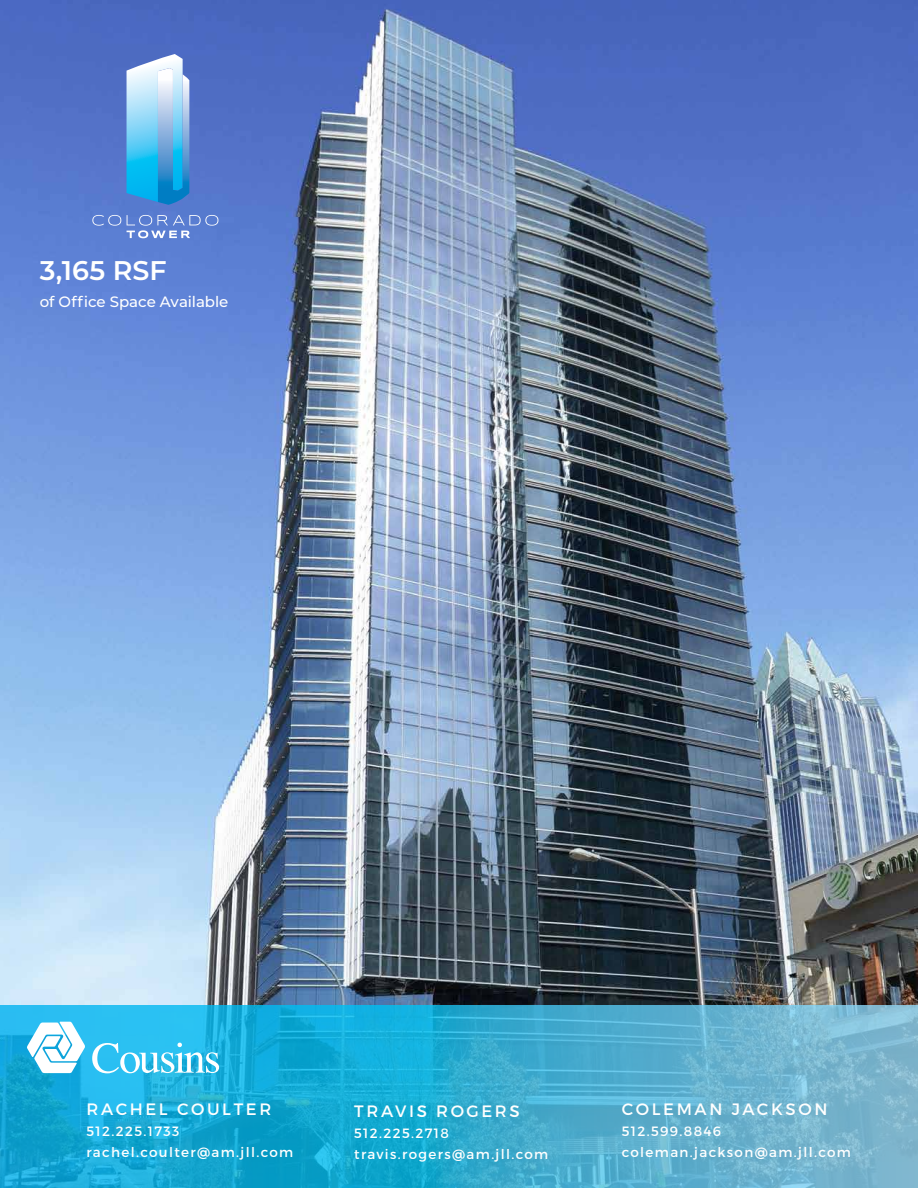
<style>
.page{position:relative;width:918px;height:1188px;background:#fff}
.page>*{position:absolute;margin:0;border:0;box-sizing:border-box;transform-origin:0 0}
.t1{font:600 27px "Montserrat";color:#fff}
.t2{font:16.5px "Montserrat";letter-spacing:.16em;color:#fff}
.t3{font:500 15px "Montserrat";letter-spacing:-.005em;color:#fff}
.t4{font:13.5px/21px "Montserrat";letter-spacing:.1em;color:#fff}
</style>
<div class="page">
<img style="left:0;top:0;width:918px;height:1005px">
<svg style="left:0;top:1005px;width:918px;height:183px;background:#3caed3"></svg>
<svg style="left:92px;top:215px;width:29px;height:11px"></svg>
<svg style="left:127px;top:215px;width:91px;height:23px;background:#7693d8"></svg>
<svg style="left:127px;top:54px;width:62px;height:151px;background:#73c1ea"></svg>
<svg style="left:92px;top:1043px;width:127px;height:30px"></svg>
<svg style="left:27px;top:1022px;width:58px;height:51px"></svg>
<h1 class="t1" style="left:40px;top:251px;width:128px">3,165 RSF</h1>
<p class="t3" style="left:40px;top:291px;width:190px">of Office Space Available</p>
<p class="t2" style="left:87px;top:1099px;width:186px">RACHEL COULTER</p>
<p class="t4" style="left:87px;top:1121px;width:208px">512.225.1733 rachel.coulter@am.jll.com</p>
<p class="t2" style="left:354px;top:1101px;width:167px">TRAVIS ROGERS</p>
<p class="t4" style="left:354px;top:1123px;width:196px">512.225.2718 travis.rogers@am.jll.com</p>
<p class="t2" style="left:622px;top:1099px;width:207px">COLEMAN JACKSON</p>
<p class="t4" style="left:622px;top:1121px;width:231px">512.599.8846 coleman.jackson@am.jll.com</p>
</div>
